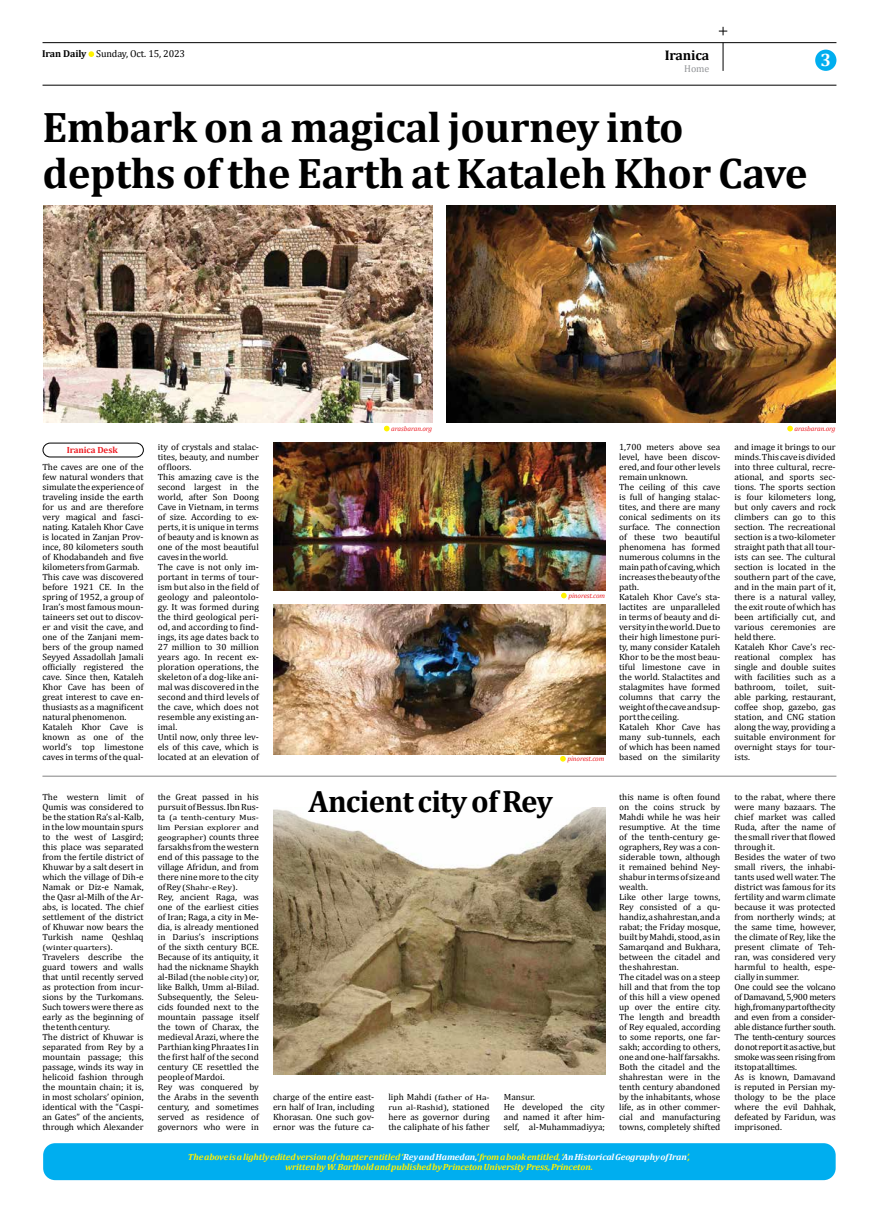
<style>
.page{position:relative;width:879px;height:1219px;background:#fff}
.page>*{position:absolute;margin:0;border:0;box-sizing:border-box;transform-origin:0 0}
.t1{font:700 43px/45.5px "Cambria";letter-spacing:-.01em;color:#000}
.t2{font:700 31px "Cambria";letter-spacing:-.025em;color:#000}
.t3{font:700 18px "Cambria";color:#fff}
.t4{font:700 14px "Cambria";letter-spacing:-.01em;color:#000}
.t5{font:10px "Cambria";letter-spacing:-.01em;color:#000}
.t6{font:10px "Cambria";color:#939598}
.t7{font:9px/10px "Cambria";color:#000}
.t8{font:italic 700 9px/10px "Cambria";letter-spacing:-.01em;color:#fff200;text-align:center}
.t9{font:700 9px "Cambria";letter-spacing:-.01em;color:#ed1d24}
.t10{font:7.7px/10px "Cambria";color:#000;text-align:justify;scale:1.21 1}
.t11{font:italic 6.9px "Cambria";letter-spacing:-.01em;color:#ed1d24}
.s1{font-weight:700}
.s2{font-size:9px}
.s3{color:#fff}
</style>
<div class="page">
<svg style="left:723px;top:43px;width:1px;height:28px"></svg>
<hr style="left:43px;top:42px;width:793px;height:1px;background:#000">
<hr style="left:43px;top:85px;width:793px;height:1px;background:#000">
<div style="left:815px;top:50px;width:21px;height:21px;background:#00aeef;border-radius:50%"></div>
<svg style="left:88px;top:51px;width:6px;height:6px"></svg>
<hr style="left:42px;top:776px;width:794px;height:1px;background:#000">
<svg style="left:384px;top:426px;width:5px;height:5px"></svg>
<svg style="left:561px;top:593px;width:6px;height:5px"></svg>
<svg style="left:560px;top:756px;width:6px;height:6px"></svg>
<svg style="left:787px;top:426px;width:6px;height:5px"></svg>
<div style="left:43px;top:1143px;width:792px;height:37px;background:#00aeef;border-radius:12px"></div>
<svg style="left:43px;top:443px;width:101px;height:14px"></svg>
<img style="left:43px;top:206px;width:389px;height:216px">
<img style="left:274px;top:443px;width:331px;height:148px">
<img style="left:274px;top:605px;width:331px;height:149px">
<img style="left:446px;top:206px;width:389px;height:216px">
<img style="left:273px;top:807px;width:332px;height:268px">
<svg style="left:719px;top:27px;width:8px;height:8px"></svg>
<p class="t5" style="left:42px;top:50px;width:144px"><span class="s1">Iran Daily</span> Sunday, Oct. 15, 2023</p>
<h3 class="t4" style="left:664px;top:50px;width:46px">Iranica</h3>
<p class="t6" style="left:684px;top:65px;width:27px">Home</p>
<h3 class="t3" style="left:820px;top:54px;width:12px">3</h3>
<h1 class="t1" style="left:43px;top:109px;width:766px">Embark on a magical journey into depths of the Earth at Kataleh Khor Cave</h1>
<p class="t9" style="left:67px;top:447px;width:52px">Iranica Desk</p>
<p class="t7" style="left:42px;top:463px;width:103px">The caves are one of the few natural wonders that simulate the experience of traveling inside the earth for us and are therefore very magical and fasci&shy;nating. Kataleh Khor Cave is located in Zanjan Prov&shy;ince, 80 kilometers south of Khodabandeh and five kilometers from Garmab.<br>This cave was discovered before 1921 CE. In the spring of 1952, a group of<br>Iran’s most famous moun&shy;taineers set out to discov&shy;er and visit the cave, and one of the Zanjani mem&shy;bers of the group named<br>Seyyed Assadollah Jamali officially registered the cave. Since then, Kataleh<br>Khor Cave has been of great interest to cave en&shy;thusiasts as a magnificent natural phenomenon.<br>Kataleh Khor Cave is known as one of the world’s top limestone caves in terms of the qual-</p>
<p class="t7" style="left:42px;top:793px;width:103px;text-align:justify">The western limit of Qumis was considered to be the station Ra’s al-Kalb, in the low mountain spurs to the west of Lasgird; this place was separated from the fertile district of Khuwar by a salt desert in which the village of Dih-e Namak or Diz-e Namak, the Qasr al-Milh of the Ar&shy;abs, is located. The chief settlement of the district of Khuwar now bears the Turkish name Qeshlaq</p>
<p class="t10" style="left:42px;top:943px;width:60px">(winter quarters)<span class="s2">.</span></p>
<p class="t7" style="left:42px;top:953px;width:103px">Travelers describe the guard towers and walls that until recently served as protection from incur&shy;sions by the Turkomans.<br>Such towers were there as early as the beginning of the tenth century.<br>The district of Khuwar is separated from Rey by a mountain passage; this passage, winds its way in helicoid fashion through the mountain chain; it is, in most scholars’ opinion, identical with the “Caspi&shy;an Gates” of the ancients, through which Alexander</p>
<p class="t11" style="left:391px;top:426px;width:42px">arasbaran.org</p>
<p class="t11" style="left:794px;top:426px;width:42px">arasbaran.org</p>
<p class="t7" style="left:158px;top:443px;width:103px">ity of crystals and stalac&shy;tites, beauty, and number of floors.<br>This amazing cave is the second largest in the world, after Son Doong<br>Cave in Vietnam, in terms of size. According to ex&shy;perts, it is unique in terms of beauty and is known as one of the most beautiful caves in the world.<br>The cave is not only im&shy;portant in terms of tour&shy;ism but also in the field of geology and paleontolo&shy;gy. It was formed during the third geological peri&shy;od, and according to find&shy;ings, its age dates back to<br>27 million to 30 million years ago. In recent ex&shy;ploration operations, the skeleton of a dog-like ani&shy;mal was discovered in the second and third levels of the cave, which does not resemble any existing an&shy;imal.<br>Until now, only three lev&shy;els of this cave, which is located at an elevation of</p>
<p class="t7" style="left:619px;top:443px;width:103px">1,700 meters above sea level, have been discov&shy;ered, and four other levels remain unknown.<br>The ceiling of this cave is full of hanging stalac&shy;tites, and there are many conical sediments on its surface. The connection of these two beautiful phenomena has formed numerous columns in the main path of caving, which increases the beauty of the path.<br>Kataleh Khor Cave’s sta&shy;lactites are unparalleled in terms of beauty and di&shy;versity in the world. Due to their high limestone puri&shy;ty, many consider Kataleh<br>Khor to be the most beau&shy;tiful limestone cave in the world. Stalactites and stalagmites have formed columns that carry the weight of the cave and sup&shy;port the ceiling.<br>Kataleh Khor Cave has many sub-tunnels, each of which has been named based on the similarity</p>
<p class="t7" style="left:734px;top:443px;width:103px">and image it brings to our minds. This cave is divided into three cultural, recre&shy;ational, and sports sec&shy;tions. The sports section is four kilometers long, but only cavers and rock climbers can go to this section. The recreational section is a two-kilometer straight path that all tour&shy;ists can see. The cultural section is located in the southern part of the cave, and in the main part of it, there is a natural valley, the exit route of which has been artificially cut, and various ceremonies are held there.<br>Kataleh Khor Cave’s rec&shy;reational complex has single and double suites with facilities such as a bathroom, toilet, suit&shy;able parking, restaurant, coffee shop, gazebo, gas station, and CNG station along the way, providing a suitable environment for overnight stays for tour&shy;ists.</p>
<p class="t11" style="left:568px;top:593px;width:38px">pinorest.com</p>
<p class="t11" style="left:567px;top:756px;width:38px">pinorest.com</p>
<p class="t7" style="left:158px;top:793px;width:103px">the Great passed in his pursuit of Bessus. Ibn Rus-</p>
<p class="t10" style="left:158px;top:813px;width:85px"><span class="s2">ta</span> (a tenth-century Mus&shy;lim Persian explorer and geographer) <span class="s2">counts three</span></p>
<p class="t7" style="left:158px;top:843px;width:103px;text-align:justify">farsakhs from the western end of this passage to the village Afridun, and from there nine more to the city</p>
<p class="t10" style="left:158px;top:883px;width:68px"><span class="s2">of Rey</span> (Shahr-e Rey)<span class="s2">.</span></p>
<p class="t7" style="left:158px;top:893px;width:103px;text-align:justify">Rey, ancient Raga, was one of the earliest cities of Iran; Raga, a city in Me&shy;dia, is already mentioned in Darius’s inscriptions of the sixth century BCE.<br>Because of its antiquity, it had the nickname Shaykh</p>
<p class="t10" style="left:158px;top:973px;width:85px"><span class="s2">al-Bilad</span> (the noble city) <span class="s2">or,</span></p>
<p class="t7" style="left:158px;top:983px;width:103px">like Balkh, Umm al-Bilad.<br>Subsequently, the Seleu&shy;cids founded next to the mountain passage itself the town of Charax, the medieval Arazi, where the<br>Parthian king Phraates I in the first half of the second century CE resettled the people of Mardoi.<br>Rey was conquered by the Arabs in the seventh century, and sometimes served as residence of governors who were in</p>
<h2 class="t2" style="left:309px;top:790px;width:246px">Ancient city of Rey</h2>
<p class="t7" style="left:273px;top:1093px;width:103px;text-align:justify">charge of the entire east&shy;ern half of Iran, including Khorasan. One such gov&shy;ernor was the future ca-</p>
<p class="t10" style="left:388px;top:1093px;width:85px"><span class="s2">liph Mahdi</span> (father of Ha&shy;run al-Rashid)<span class="s2">, stationed</span></p>
<p class="t7" style="left:388px;top:1113px;width:103px">here as governor during the caliphate of his father</p>
<p class="t7" style="left:504px;top:1093px;width:103px">Mansur.<br>He developed the city and named it after him&shy;self, al-Muhammadiyya;</p>
<p class="t7" style="left:619px;top:793px;width:103px">this name is often found on the coins struck by<br>Mahdi while he was heir resumptive. At the time of the tenth-century ge&shy;ographers, Rey was a con&shy;siderable town, although it remained behind Ney&shy;shabur in terms of size and wealth.<br>Like other large towns,<br>Rey consisted of a qu&shy;handiz, a shahrestan, and a rabat; the Friday mosque, built by Mahdi, stood, as in<br>Samarqand and Bukhara, between the citadel and the shahrestan.<br>The citadel was on a steep hill and that from the top of this hill a view opened up over the entire city.<br>The length and breadth of Rey equaled, according to some reports, one far&shy;sakh; according to others, one and one-half farsakhs.<br>Both the citadel and the shahrestan were in the tenth century abandoned by the inhabitants, whose life, as in other commer&shy;cial and manufacturing towns, completely shifted</p>
<p class="t7" style="left:734px;top:793px;width:103px">to the rabat, where there were many bazaars. The chief market was called<br>Ruda, after the name of the small river that flowed through it.<br>Besides the water of two small rivers, the inhabi&shy;tants used well water. The district was famous for its fertility and warm climate because it was protected from northerly winds; at the same time, however, the climate of Rey, like the present climate of Teh&shy;ran, was considered very harmful to health, espe&shy;cially in summer.<br>One could see the volcano of Damavand, 5,900 meters high, from any part of the city and even from a consider&shy;able distance further south.<br>The tenth-century sources do not report it as active, but smoke was seen rising from its top at all times.<br>As is known, Damavand is reputed in Persian my&shy;thology to be the place where the evil Dahhak, defeated by Faridun, was imprisoned.</p>
<p class="t8" style="left:188px;top:1153px;width:503px">The above is a lightly edited version of chapter entitled ‘<span class="s3">Rey and Hamedan,</span>’ from a book entitled, ‘<span class="s3">An Historical Geography of Iran</span>’, written by W. Barthold and published by Princeton University Press, Princeton.</p>
</div>
